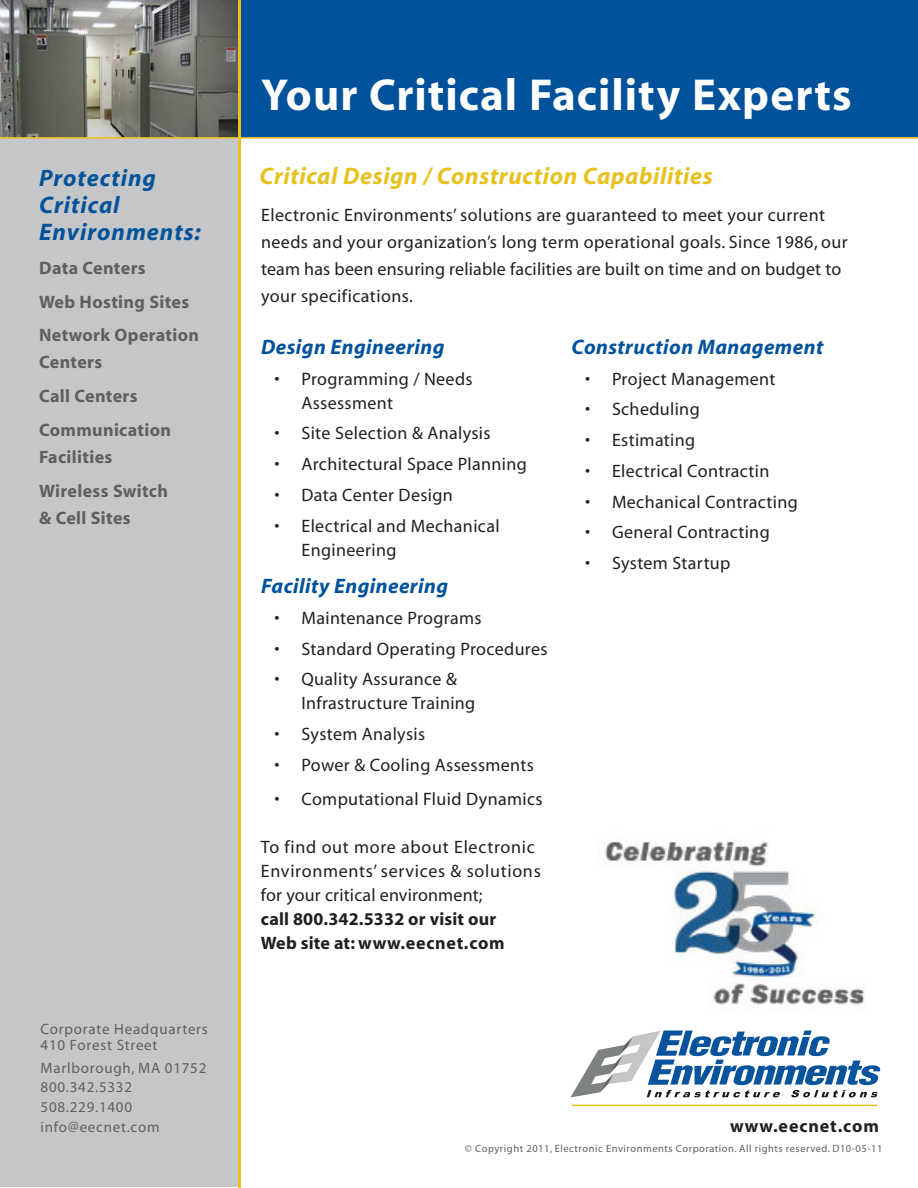
<style>
.page{position:relative;width:918px;height:1188px;background:#fff}
.page>*{position:absolute;margin:0;border:0;box-sizing:border-box;transform-origin:0 0}
.t1{font:700 45px "Myriad";letter-spacing:.025em;color:#fff}
.copy_Sub-head{font:italic 700 24px "Myriad";letter-spacing:.025em;color:#e7c21e}
.t2{font:italic 700 24px/27px "Myriad";letter-spacing:.04em;color:#01529a}
.main_copy{font:italic 700 21px "Myriad";letter-spacing:.02em;color:#01529a}
.main_copy-2{font:18px/24px "Myriad";letter-spacing:.02em;color:#231f20}
.main_copy-3{font:18px/24px "Myriad";letter-spacing:.04em;color:#231f20}
.t3{font:700 18px/27px "Myriad";letter-spacing:.02em;color:#5f5f62}
.copy_Sub-head-2{font:700 18px "Myriad";letter-spacing:.05em;color:#231f20}
.copy_Sub-head-3{font:15px "Myriad";letter-spacing:.05em;color:#5f5f62}
.Sub-head{font:10.5px "Myriad";letter-spacing:.05em;color:#5f5f62}
.s1{font-weight:700}
</style>
<div class="page">
<div style="left:0;top:112px;width:240px;height:1075px;background:#c5c6c8"></div>
<div style="left:240px;top:0;width:678px;height:137px;background:#01529a"></div>
<img style="left:0;top:0;width:238px;height:137px">
<svg style="left:570px;top:1031px;width:310px;height:66px"></svg>
<hr style="left:572px;top:1105px;width:305px;height:1px;background:#e7c21e">
<hr style="left:0;top:137px;width:918px;height:2px;background:#e7c21e">
<hr style="left:238px;top:0;width:3px;height:1188px;background:#e8c31d">
<img style="left:604px;top:841px;width:261px;height:164px">
<p class="t2" style="left:39px;top:165px;width:163px">Protecting<br>Critical<br>Environments:</p>
<p class="t3" style="left:39px;top:255px;width:108px">Data Centers</p>
<p class="t3" style="left:39px;top:289px;width:152px">Web Hosting Sites</p>
<p class="t3" style="left:39px;top:322px;width:162px">Network Operation<br>Centers</p>
<p class="t3" style="left:39px;top:383px;width:100px">Call Centers</p>
<p class="t3" style="left:39px;top:417px;width:133px">Communication<br>Facilities</p>
<p class="t3" style="left:39px;top:478px;width:130px">Wireless Switch &amp; Cell Sites</p>
<p class="copy_Sub-head-3" style="left:41px;top:1021px;width:169px">Corporate Headquarters</p>
<p class="copy_Sub-head-3" style="left:41px;top:1038px;width:118px">410 Forest Street</p>
<p class="copy_Sub-head-3" style="left:41px;top:1060px;width:167px">Marlborough, MA 01752</p>
<p class="copy_Sub-head-3" style="left:41px;top:1080px;width:93px">800.342.5332</p>
<p class="copy_Sub-head-3" style="left:41px;top:1100px;width:93px">508.229.1400</p>
<p class="copy_Sub-head-3" style="left:41px;top:1119px;width:120px">info@eecnet.com</p>
<p class="t1" style="left:261px;top:72px;width:592px">Your Critical Facility Experts</p>
<p class="copy_Sub-head" style="left:260px;top:164px;width:455px">Critical Design / Construction Capabilities</p>
<p class="main_copy-2" style="left:261px;top:203px;width:588px;line-height:27px">Electronic Environments’ solutions are guaranteed to meet your current needs and your organization’s long term operational goals. Since 1986, our team has been ensuring reliable facilities are built on time and on budget to your specifications.</p>
<p class="main_copy" style="left:261px;top:336px;width:185px">Design Engineering</p>
<p class="main_copy-2" style="left:302px;top:368px;width:173px;text-indent:-27px">• Programming / Needs<br>Assessment</p>
<p class="main_copy-2" style="left:274px;top:422px;width:218px">• Site Selection &amp; Analysis</p>
<p class="main_copy-2" style="left:274px;top:453px;width:254px">• Architectural Space Planning</p>
<p class="main_copy-2" style="left:274px;top:484px;width:180px">• Data Center Design</p>
<p class="main_copy-2" style="left:302px;top:514px;width:200px;text-indent:-27px">• Electrical and Mechanical<br>Engineering</p>
<p class="main_copy" style="left:261px;top:575px;width:189px">Facility Engineering</p>
<p class="main_copy-2" style="left:274px;top:607px;width:209px">• Maintenance Programs</p>
<p class="main_copy-2" style="left:274px;top:638px;width:275px">• Standard Operating Procedures</p>
<p class="main_copy-2" style="left:302px;top:668px;width:175px;text-indent:-27px">• Quality Assurance &amp;<br>Infrastructure Training</p>
<p class="main_copy-2" style="left:274px;top:723px;width:152px">• System Analysis</p>
<p class="main_copy-2" style="left:274px;top:754px;width:261px">• Power &amp; Cooling Assessments</p>
<p class="main_copy-2" style="left:274px;top:787px;width:270px">• Computational Fluid Dynamics</p>
<p class="main_copy-3" style="left:261px;top:836px;width:281px">To find out more about Electronic<br>Environments’ services &amp; solutions for your critical environment;<br><span class="s1">call 800.342.5332 or visit our<br>Web site at: www.eecnet.com</span></p>
<p class="main_copy" style="left:572px;top:336px;width:253px">Construction Management</p>
<p class="main_copy-2" style="left:585px;top:368px;width:192px">• Project Management</p>
<p class="main_copy-2" style="left:585px;top:398px;width:116px">• Scheduling</p>
<p class="main_copy-2" style="left:585px;top:429px;width:112px">• Estimating</p>
<p class="main_copy-2" style="left:585px;top:460px;width:186px">• Electrical Contractin</p>
<p class="main_copy-2" style="left:585px;top:490px;width:214px">• Mechanical Contracting</p>
<p class="main_copy-2" style="left:585px;top:521px;width:186px">• General Contracting</p>
<p class="main_copy-2" style="left:585px;top:552px;width:147px">• System Startup</p>
<p class="copy_Sub-head-2" style="left:730px;top:1117px;width:150px">www.eecnet.com</p>
<p class="Sub-head" style="left:465px;top:1143px;width:419px">© Copyright 2011, Electronic Environments Corporation. All rights reserved. D10-05-11</p>
</div>
